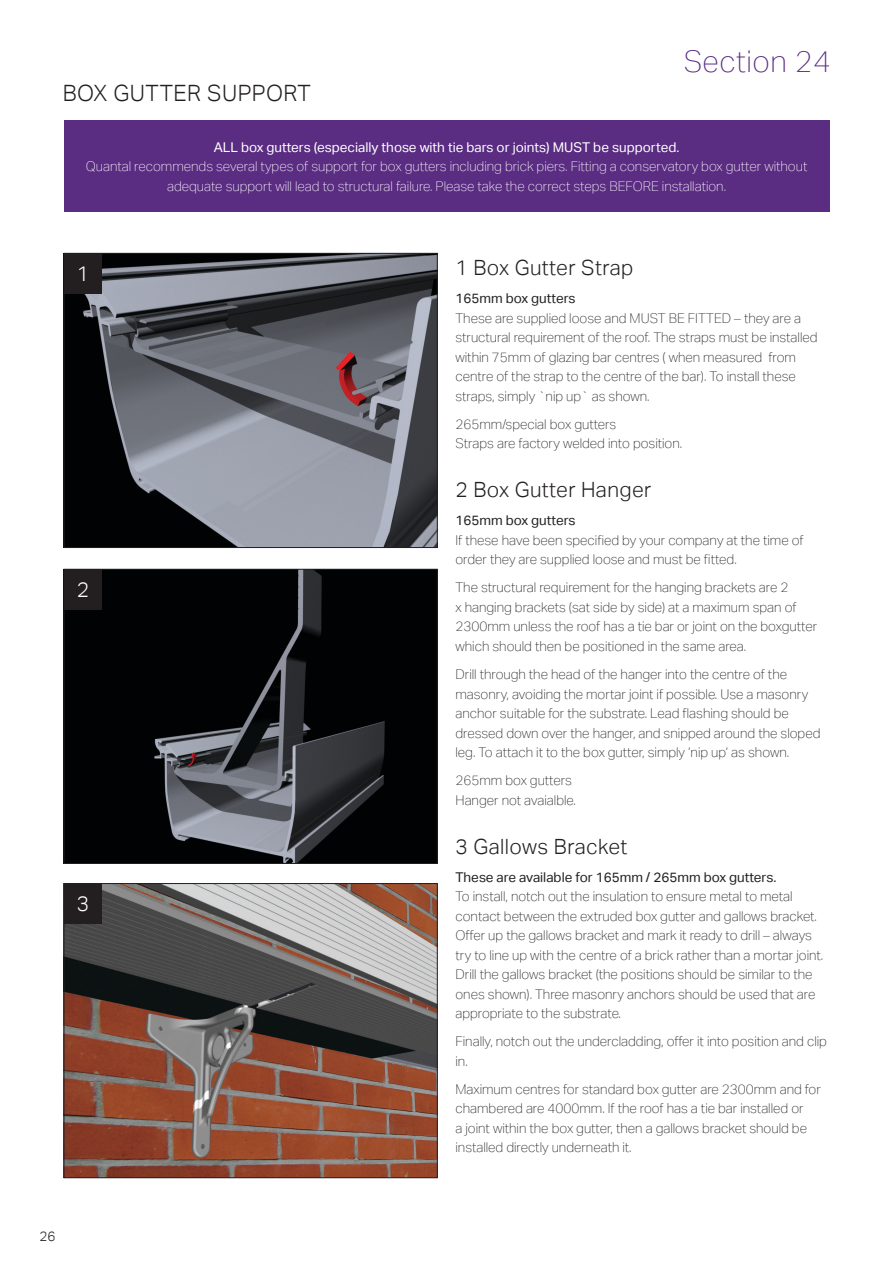
<style>
.page{position:relative;width:893px;height:1263px;background:#fff}
.page>*{position:absolute;margin:0;border:0;box-sizing:border-box;transform-origin:0 0}
.t1{font:100 30px "Aktiv Grotesk";letter-spacing:.02em;color:#5a2d83}
.t2{font:300 22.5px "Aktiv Grotesk";letter-spacing:.02em;color:#231f20}
.t3{font:300 21px "Aktiv Grotesk";letter-spacing:.02em;color:#231f20}
.t4{font:300 21px "Aktiv Grotesk";color:#fff}
.t5{font:100 13.5px/19.5px "Aktiv Grotesk";color:#231f20}
.t6{font:100 13.5px/19.5px "Aktiv Grotesk";color:#fff;text-align:center}
.t7{font:13.5px "Aktiv Grotesk";color:#231f20}
.t8{font:13.5px "Aktiv Grotesk";color:#fff}
.t9{font:300 13.5px "Aktiv Grotesk";color:#231f20}
</style>
<div class="page">
<img style="left:66px;top:255px;width:369px;height:291px">
<div style="left:64px;top:253px;width:373px;height:295px;border:1px solid #231f20"></div>
<div style="left:64px;top:121px;width:765px;height:91px;background:#5a2c82"></div>
<img style="left:66px;top:571px;width:369px;height:291px">
<div style="left:64px;top:569px;width:373px;height:295px;border:1px solid #231f20"></div>
<img style="left:66px;top:885px;width:369px;height:291px">
<div style="left:64px;top:883px;width:373px;height:295px;border:1px solid #231f20"></div>
<div style="left:64px;top:253px;width:38px;height:41px;background:#231f20"></div>
<div style="left:64px;top:569px;width:38px;height:41px;background:#231f20"></div>
<div style="left:64px;top:883px;width:38px;height:41px;background:#231f20"></div>
<p class="t2" style="left:63px;top:80px;width:250px">BOX GUTTER SUPPORT</p>
<p class="t1" style="left:684px;top:45px;width:149px">Section 24</p>
<p class="t8" style="left:214px;top:139px;width:467px">ALL box gutters (especially those with tie bars or joints) MUST be supported.</p>
<p class="t6" style="left:86px;top:157px;width:723px">Quantal recommends several types of support for box gutters including brick piers. Fitting a conservatory box gutter without adequate support will lead to structural failure. Please take the correct steps BEFORE installation.</p>
<p class="t4" style="left:77px;top:261px;width:14px">1</p>
<p class="t4" style="left:77px;top:577px;width:14px">2</p>
<p class="t4" style="left:77px;top:891px;width:14px">3</p>
<p class="t3" style="left:455px;top:256px;width:179px">1 Box Gutter Strap</p>
<p class="t7" style="left:455px;top:291px;width:122px">165mm box gutters</p>
<p class="t5" style="left:455px;top:308px;width:364px">These are supplied loose and MUST BE FITTED – they are a structural requirement of the roof. The straps must be installed within 75mm of glazing bar centres ( when measured from centre of the strap to the centre of the bar). To install these straps, simply `nip up` as shown.</p>
<p class="t5" style="left:455px;top:414px;width:162px">265mm/special box gutters</p>
<p class="t5" style="left:455px;top:434px;width:228px">Straps are factory welded into position.</p>
<p class="t3" style="left:455px;top:478px;width:197px">2 Box Gutter Hanger</p>
<p class="t7" style="left:455px;top:513px;width:122px">165mm box gutters</p>
<p class="t5" style="left:455px;top:530px;width:349px">If these have been specified by your company at the time of order they are supplied loose and must be fitted.</p>
<p class="t5" style="left:455px;top:578px;width:363px">The structural requirement for the hanging brackets are 2<br>x hanging brackets (sat side by side) at a maximum span of 2300mm unless the roof has a tie bar or joint on the boxgutter which should then be positioned in the same area.</p>
<p class="t5" style="left:455px;top:664px;width:366px">Drill through the head of the hanger into the centre of the masonry, avoiding the mortar joint if possible. Use a masonry anchor suitable for the substrate. Lead flashing should be dressed down over the hanger, and snipped around the sloped leg. To attach it to the box gutter, simply ‘nip up’ as shown.</p>
<p class="t5" style="left:455px;top:770px;width:118px">265mm box gutters</p>
<p class="t5" style="left:455px;top:790px;width:122px">Hanger not avaialble.</p>
<p class="t3" style="left:455px;top:834px;width:174px">3 Gallows Bracket</p>
<p class="t7" style="left:455px;top:869px;width:323px">These are available for 165mm / 265mm box gutters.</p>
<p class="t5" style="left:455px;top:887px;width:369px">To install, notch out the insulation to ensure metal to metal contact between the extruded box gutter and gallows bracket.<br>Offer up the gallows bracket and mark it ready to drill – always try to line up with the centre of a brick rather than a mortar joint.<br>Drill the gallows bracket (the positions should be similar to the ones shown). Three masonry anchors should be used that are appropriate to the substrate.</p>
<p class="t5" style="left:455px;top:1032px;width:373px">Finally, notch out the undercladding, offer it into position and clip in.</p>
<p class="t5" style="left:455px;top:1079px;width:367px">Maximum centres for standard box gutter are 2300mm and for chambered are 4000mm. If the roof has a tie bar installed or<br>a joint within the box gutter, then a gallows bracket should be installed directly underneath it.</p>
<p class="t9" style="left:40px;top:1228px;width:17px">26</p>
</div>
